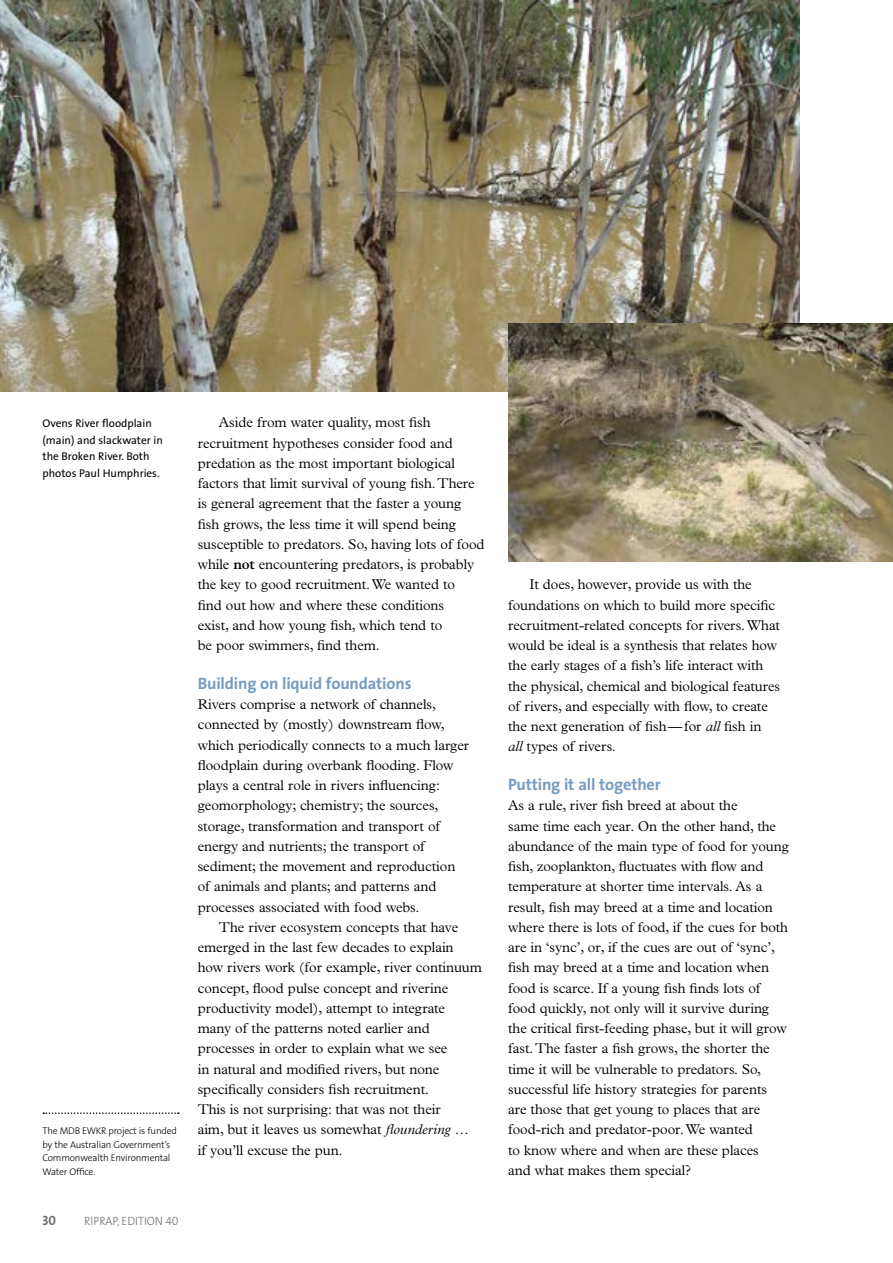
<style>
.page{position:relative;width:893px;height:1263px;background:#fff}
.page>*{position:absolute;margin:0;border:0;box-sizing:border-box;transform-origin:0 0}
.t1{font:700 16.5px "The Sans";letter-spacing:-.01em;color:#769cbf}
.t2{font:300 14.25px/20.2px "Plantin";letter-spacing:-.005em;color:#000}
.t3{font:13.5px "The Sans Bold Caps";color:#6d6e71;scale:.95 1}
.t4{font:300 12px "The Sans";color:#6d6e71;scale:.95 1}
.t5{font:11.25px/16.5px "The Sans";color:#000}
.t6{font:300 9.75px/13.5px "The Sans";letter-spacing:-.02em;color:#000}
.s1{font-family:"The Sans Light Caps";font-weight:400}
.s2{font-weight:600}
.s3{font-style:italic}
</style>
<div class="page">
<img style="left:0;top:0;width:799px;height:391px">
<img style="left:508px;top:323px;width:385px;height:238px">
<svg style="left:43px;top:1112px;width:136px;height:2px"></svg>
<p class="t5" style="left:43px;top:415px;width:122px">Ovens River floodplain (main) and slackwater in the Broken River. Both photos Paul Humphries.</p>
<p class="t6" style="left:43px;top:1124px;width:136px;text-indent:66px">project is funded by the Australian Government’s<br>Commonwealth E nvironmental<br>Water Office.</p>
<p class="t6" style="left:43px;top:1124px;width:42px">The MDB EWKR</p>
<p class="t3" style="left:43px;top:1209px;width:16px">30</p>
<p class="t4" style="left:84px;top:1211px;width:101px">RipRap, E dition <span class="s1">40</span></p>
<p class="t2" style="left:198px;top:413px;width:288px;text-indent:21px">Aside from water quality, most fish recruitment hypotheses consider food and predation as the most important biological factors that limit survival of young fish. There is general agreement that the faster a young fish grows, the less time it will spend being susceptible to predators. So, having lots of food while <span class="s2">not</span> encountering predators, is probably the key to good recruitment. We wanted to<br>find out how and where these conditions<br>exist, and how young fish, which tend to<br>be poor swimmers, find them.</p>
<p class="t1" style="left:198px;top:669px;width:215px">Building on liquid foundations</p>
<p class="t2" style="left:198px;top:694px;width:273px">Rivers comprise a network of channels, connected by (mostly) downstream flow, which periodically connects to a much larger floodplain during overbank flooding. Flow plays a central role in rivers influencing: geomorphology; chemistry; the sources, storage, transformation and transport of energy and nutrients; the transport of sediment; the movement and reproduction of animals and plants; and patterns and processes associated with food webs.</p>
<p class="t2" style="left:198px;top:917px;width:286px;text-indent:21px">The river ecosystem concepts that have emerged in the last few decades to explain how rivers work (for example, river continuum concept, flood pulse concept and riverine productivity model), attempt to integrate many of the patterns noted earlier and processes in order to explain what we see<br>in natural and modified rivers, but none specifically considers fish recruitment.<br>This is not surprising: that was not their<br>aim, but it leaves us somewhat <span class="s3">floundering</span> …<br>if you’ll excuse the pun.</p>
<p class="t2" style="left:508px;top:575px;width:274px;text-indent:21px">It does, however, provide us with the foundations on which to build more specific recruitment-related concepts for rivers. What would be ideal is a synthesis that relates how the early stages of a fish’s life interact with the physical, chemical and biological features of rivers, and especially with flow, to create the next generation of fish—for <span class="s3">all</span> fish in<br><span class="s3">all</span> types of rivers.</p>
<p class="t1" style="left:508px;top:771px;width:154px">Putting it all together</p>
<p class="t2" style="left:508px;top:795px;width:282px">As a rule, river fish breed at about the<br>same time each year. On the other hand, the abundance of the main type of food for young fish, zooplankton, fluctuates with flow and temperature at shorter time intervals. As a result, fish may breed at a time and location where there is lots of food, if the cues for both are in ‘sync’, or, if the cues are out of ‘sync’, fish may breed at a time and location when food is scarce. If a young fish finds lots of food quickly, not only will it survive during the critical first-feeding phase, but it will grow fast. The faster a fish grows, the shorter the time it will be vulnerable to predators. So, successful life history strategies for parents<br>are those that get young to places that are food-rich and predator-poor. We wanted<br>to know where and when are these places<br>and what makes them special?</p>
</div>
